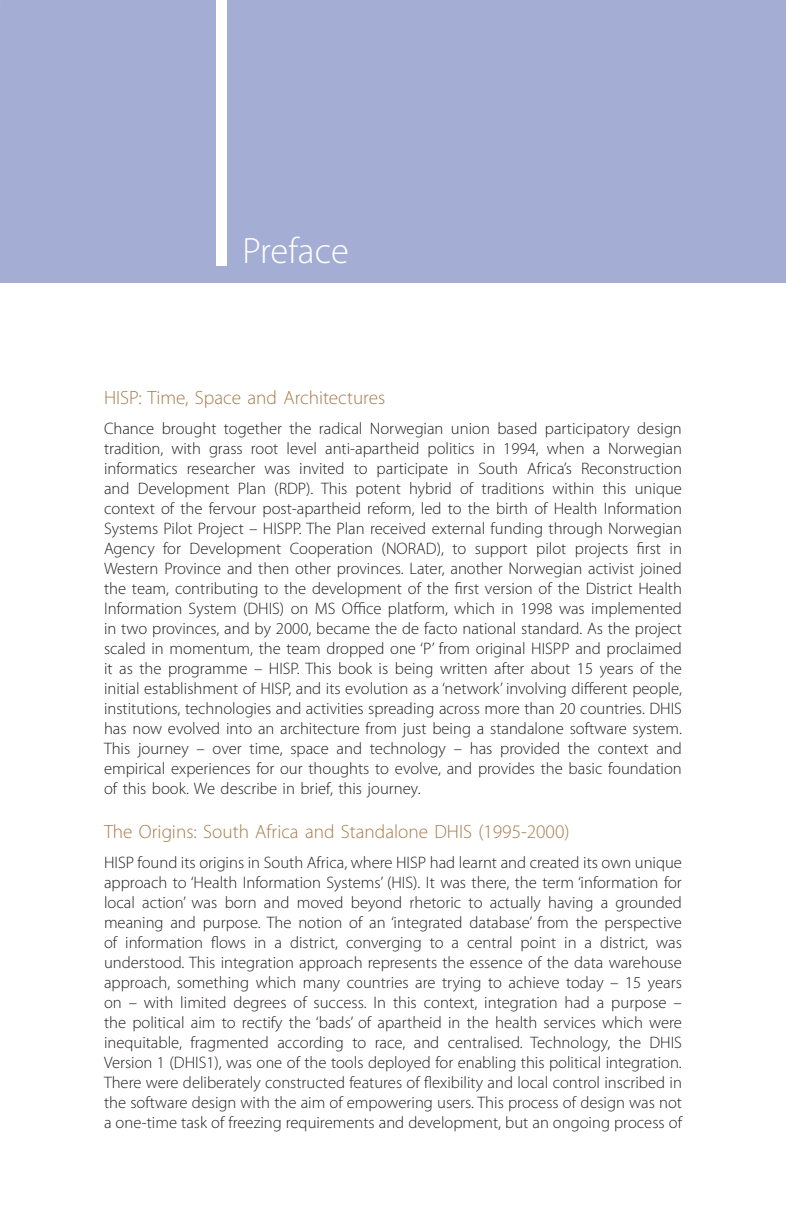
<style>
.page{position:relative;width:786px;height:1227px;background:#fff}
.page>*{position:absolute;margin:0;border:0;box-sizing:border-box;transform-origin:0 0}
.t1{font:300 36.75px "Myriad Pro";color:#fff}
.t2{font:300 19.25px "Myriad Pro";color:#a67c4d}
.t3{font:300 16.62px/19.9px "Myriad Pro";color:#231f20;text-align:justify}
</style>
<div class="page">
<div style="left:0;top:0;width:785px;height:282px;background:#a4aed4"></div>
<div style="left:216px;top:0;width:11px;height:265px;background:#fff"></div>
<h1 class="t1" style="left:242px;top:230px;width:108px">Preface</h1>
<p class="t2" style="left:104px;top:387px;width:283px">HISP: Time, Space and Architectures</p>
<p class="t3" style="left:104px;top:419px;width:579px">Chance brought together the radical Norwegian union based participatory design tradition, with grass root level anti-apartheid politics in 1994, when a Norwegian informatics researcher was invited to participate in South Africa’s Reconstruction and Development Plan (RDP). This potent hybrid of traditions within this unique context of the fervour post-apartheid reform, led to the birth of Health Information Systems Pilot Project – HISPP. The Plan received external funding through Norwegian Agency for Development Cooperation (NORAD), to support pilot projects first in Western Province and then other provinces. Later, another Norwegian activist joined the team, contributing to the development of the first version of the District Health Information System (DHIS) on MS Office platform, which in 1998 was implemented in two provinces, and by 2000, became the de facto national standard. As the project scaled in momentum, the team dropped one ‘P’ from original HISPP and proclaimed it as the programme – HISP. This book is being written after about 15 years of the initial establishment of HISP, and its evolution as a ‘network’ involving different people, institutions, technologies and activities spreading across more than 20 countries. DHIS has now evolved into an architecture from just being a standalone software system.<br>This journey – over time, space and technology – has provided the context and empirical experiences for our thoughts to evolve, and provides the basic foundation of this book. We describe in brief, this journey.</p>
<p class="t2" style="left:104px;top:820px;width:467px">The Origins: South Africa and Standalone DHIS (1995-2000)</p>
<p class="t3" style="left:104px;top:853px;width:579px">HISP found its origins in South Africa, where HISP had learnt and created its own unique approach to ‘Health Information Systems’ (HIS). It was there, the term ‘information for local action’ was born and moved beyond rhetoric to actually having a grounded meaning and purpose. The notion of an ‘integrated database’ from the perspective of information flows in a district, converging to a central point in a district, was understood. This integration approach represents the essence of the data warehouse approach, something which many countries are trying to achieve today – 15 years on – with limited degrees of success. In this context, integration had a purpose – the political aim to rectify the ‘bads’ of apartheid in the health services which were inequitable, fragmented according to race, and centralised. Technology, the DHIS Version 1 (DHIS1), was one of the tools deployed for enabling this political integration.<br>There were deliberately constructed features of flexibility and local control inscribed in the software design with the aim of empowering users. This process of design was not a one-time task of freezing requirements and development, but an ongoing process of</p>
</div>
